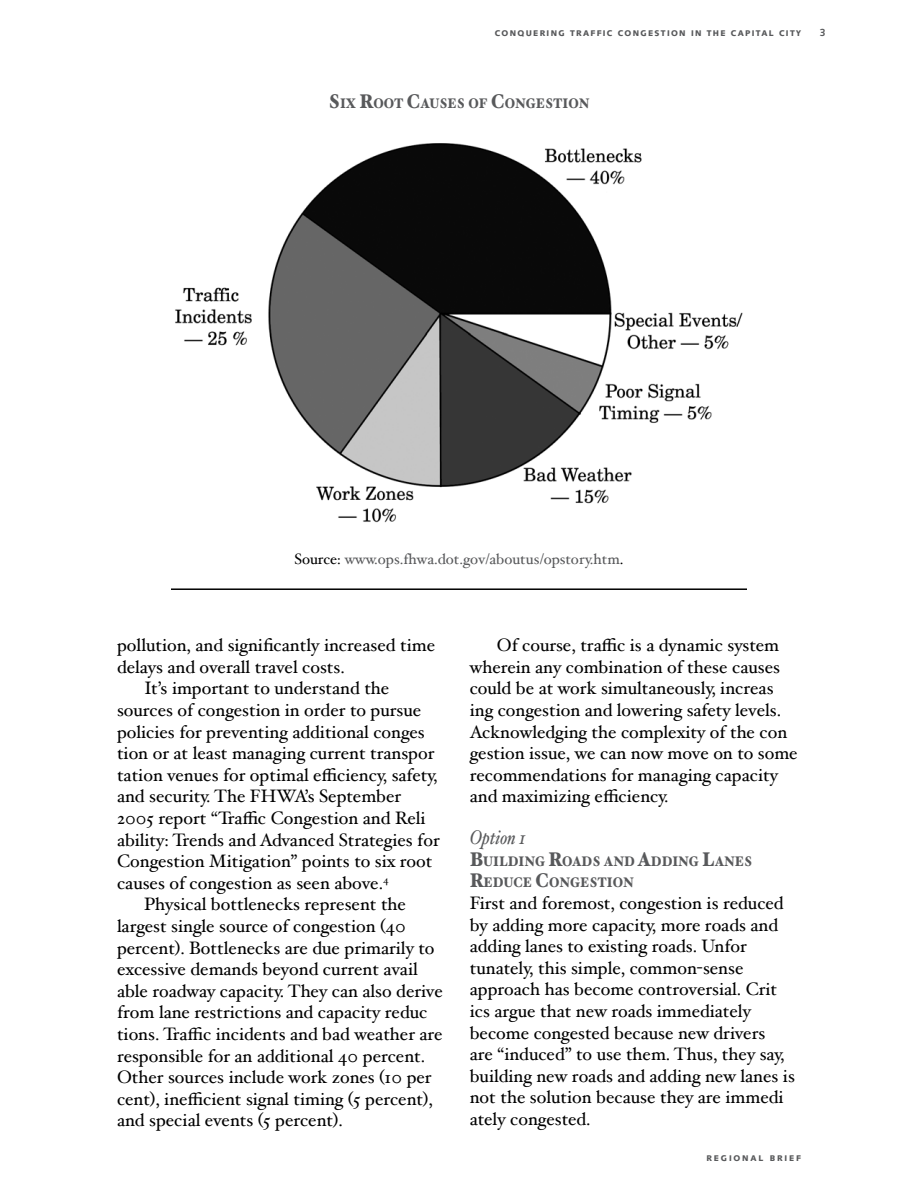
<style>
.page{position:relative;width:918px;height:1188px;background:#fff}
.page>*{position:absolute;margin:0;border:0;box-sizing:border-box;transform-origin:0 0}
.t1{font:italic 19.8px "Hoefler Text";color:#58595b;scale:.86 1}
.t2{font:18px/21.6px "Hoefler Text";color:#000}
.t3{font:15px "Hoefler Text";color:#58595b}
.t4{font:900 13.8px/21.6px "Hoefler Text";color:#58595b;scale:.86 1}
.t5{font:900 8.25px "Syntax";letter-spacing:.16em;color:#58595b}
.s1{font-size:19.8px}
.s2{color:#000}
</style>
<div class="page">
<hr style="left:171px;top:588px;width:576px;height:2px;background:#000">
<img style="left:175px;top:143px;width:568px;height:380px">
<p class="t5" style="left:495px;top:28px;width:308px">CONQUERING TRAFFIC CONGESTION IN THE CAPITAL CITY</p>
<p class="t4" style="left:329px;top:92px;width:305px"><span class="s1">S</span> IX <span class="s1">R</span>OOT <span class="s1">C</span>AUSES OF <span class="s1">C</span>ONGESTION</p>
<p class="t3" style="left:294px;top:550px;width:331px"><span class="s2">Source:</span> www.ops.fhwa.dot.gov/aboutus/opstory.htm<span class="s2">.</span></p>
<p class="t2" style="left:117px;top:634px;width:320px">pollution, and significantly increased time</p>
<p class="t2" style="left:117px;top:656px;width:229px">delays and overall travel costs.</p>
<p class="t2" style="left:144px;top:677px;width:247px">It’s important to understand the</p>
<p class="t2" style="left:117px;top:699px;width:306px">sources of congestion in order to pursue</p>
<p class="t2" style="left:117px;top:721px;width:309px">policies for preventing additional conges</p>
<p class="t2" style="left:117px;top:742px;width:319px">tion or at least managing current transpor</p>
<p class="t2" style="left:117px;top:764px;width:322px">tation venues for optimal efficiency, safety,</p>
<p class="t2" style="left:117px;top:785px;width:286px">and security. The FHWA’s September</p>
<p class="t2" style="left:117px;top:807px;width:310px">2005 report “Traffic Congestion and Reli</p>
<p class="t2" style="left:117px;top:829px;width:324px">ability: Trends and Advanced Strategies for</p>
<p class="t2" style="left:117px;top:850px;width:317px">Congestion Mitigation” points to six root</p>
<p class="t2" style="left:117px;top:872px;width:273px">causes of congestion as seen above.<sup>4</sup></p>
<p class="t2" style="left:144px;top:893px;width:264px">Physical bottlenecks represent the</p>
<p class="t2" style="left:117px;top:915px;width:290px">largest single source of congestion (40</p>
<p class="t2" style="left:117px;top:937px;width:319px">percent). Bottlenecks are due primarily to</p>
<p class="t2" style="left:117px;top:958px;width:302px">excessive demands beyond current avail</p>
<p class="t2" style="left:117px;top:980px;width:327px">able roadway capacity. They can also derive</p>
<p class="t2" style="left:117px;top:1001px;width:312px">from lane restrictions and capacity reduc</p>
<p class="t2" style="left:117px;top:1023px;width:327px">tions. Traffic incidents and bad weather are</p>
<p class="t2" style="left:117px;top:1045px;width:310px">responsible for an additional 40 percent.</p>
<p class="t2" style="left:117px;top:1066px;width:316px">Other sources include work zones (10 per</p>
<p class="t2" style="left:117px;top:1088px;width:317px">cent), inefficient signal timing (5 percent),</p>
<p class="t2" style="left:117px;top:1109px;width:227px">and special events (5 percent).</p>
<p class="t2" style="left:470px;top:634px;width:329px;text-indent:27px">Of course, traffic is a dynamic system wherein any combination of these causes could be at work simultaneously, increas ing congestion and lowering safety levels.<br>Acknowledging the complexity of the con gestion issue, we can now move on to some recommendations for managing capacity and maximizing efficiency.</p>
<p class="t1" style="left:470px;top:826px;width:67px">Option 1</p>
<p class="t4" style="left:470px;top:850px;width:330px"><span class="s1">B</span>UILDING <span class="s1">R</span>OADS AND <span class="s1">A</span>DDING <span class="s1">L</span>ANES<br><span class="s1">R</span>EDUCE <span class="s1">C</span>ONGESTION</p>
<p class="t2" style="left:470px;top:892px;width:327px">First and foremost, congestion is reduced by adding more capacity, more roads and adding lanes to existing roads. Unfor tunately, this simple, common-sense approach has become controversial. Crit ics argue that new roads immediately become congested because new drivers<br>are “induced” to use them. Thus, they say, building new roads and adding new lanes is not the solution because they are immedi ately congested.</p>
<p class="t5" style="left:706px;top:1153px;width:8px">REGION</p>
<p class="t5" style="left:750px;top:1153px;width:33px">AL BRIE</p>
<p class="t5" style="left:796px;top:1153px;width:6px">F</p>
</div>
